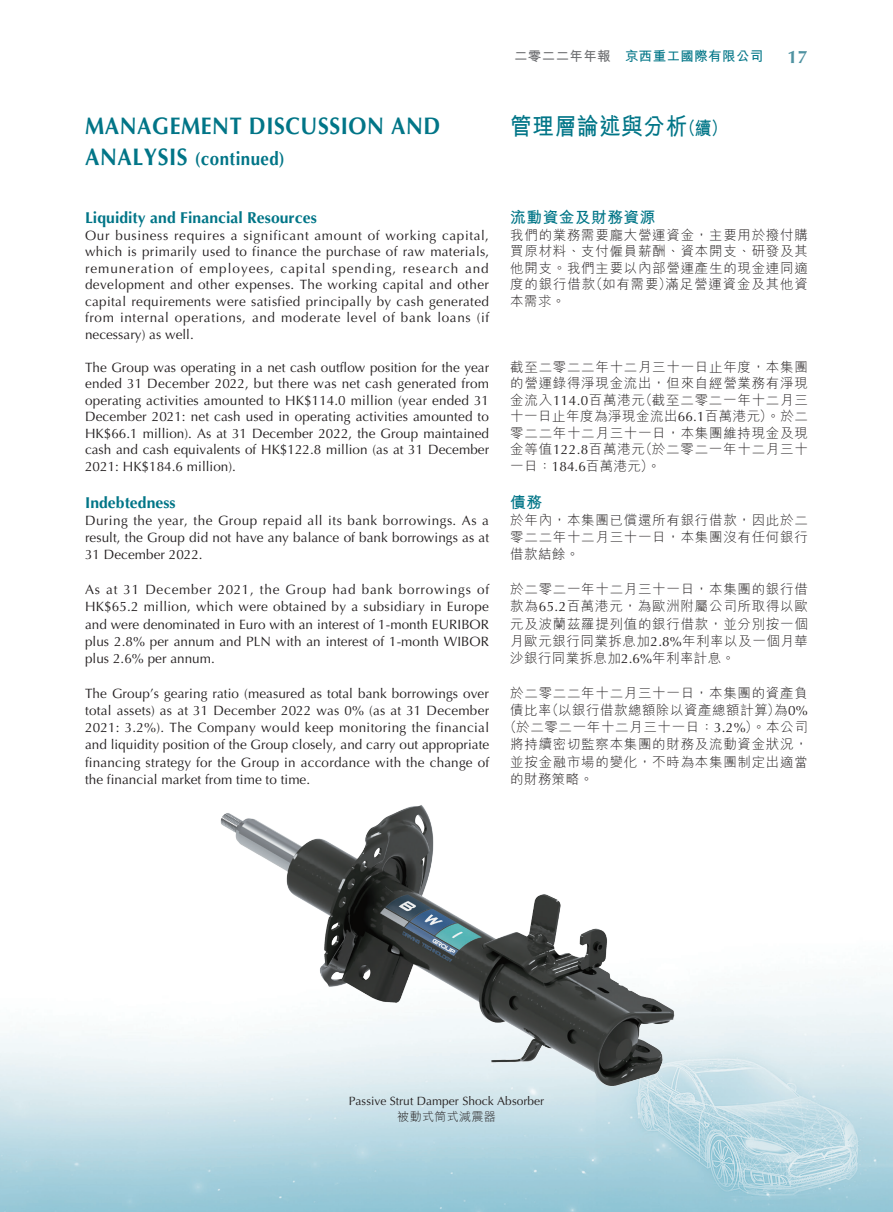
<style>
.page{position:relative;width:893px;height:1212px;background:#fff}
.page>*{position:absolute;margin:0;border:0;box-sizing:border-box;transform-origin:0 0}
.t1{font:700 24px "Optima LT Std";letter-spacing:.03em;color:#017587;scale:.9 1}
.t2{font:700 24px "M Hei HK";letter-spacing:.03em;color:#017587;scale:.9 1}
.t3{font:700 18.75px "Optima LT Std";letter-spacing:.03em;color:#017587;scale:.9 1}
.t4{font:700 18px "Optima LT Std";color:#4f92a1}
.t5{font:700 15.75px "Optima LT Std";letter-spacing:.005em;color:#017587}
.t6{font:700 15.75px "M Hei HK";letter-spacing:.03em;color:#017587}
.t7{font:13.5px/16.5px "Optima LT Std";letter-spacing:.005em;color:#231f20;text-align:justify}
.t8{font:300 13.5px/16.5px "M Hei HK";letter-spacing:.05em;color:#231f20;text-align:justify}
.t9{font:700 13.5px "M Hei HK";letter-spacing:.03em;color:#017587}
.t10{font:12px "Optima LT Std";letter-spacing:.005em;color:#231f20}
.t11{font:300 12px "M Hei HK";letter-spacing:.03em;color:#231f20}
.s1{font-size:24px}
.s2{color:#6c6d70}
.s3{font-size:18.75px}
.s4{font-family:"Optima LT Std";font-weight:400}
</style>
<div class="page">
<img style="left:0;top:981px;width:893px;height:231px">
<img style="left:191px;top:805px;width:511px;height:284px">
<h1 class="t1" style="left:85px;top:112px;width:396px">MANAGEMENT DISCUSSION AND</h1>
<h2 class="t3" style="left:85px;top:148px;width:224px"><span class="s1">ANALYSIS</span> (continued)</h2>
<p class="t5" style="left:85px;top:209px;width:233px">Liquidity and Financial Resources</p>
<p class="t7" style="left:85px;top:227px;width:406px">Our business requires a significant amount of working capital, which is primarily used to finance the purchase of raw materials, remuneration of employees, capital spending, research and development and other expenses. The working capital and other capital requirements were satisfied principally by cash generated from internal operations, and moderate level of bank loans (if necessary) as well.</p>
<p class="t7" style="left:85px;top:359px;width:406px">The Group was operating in a net cash outflow position for the year ended 31 December 2022, but there was net cash generated from operating activities amounted to HK$114.0 million (year ended 31<br>December 2021: net cash used in operating activities amounted to HK$66.1 million). As at 31 December 2022, the Group maintained cash and cash equivalents of HK$122.8 million (as at 31 December 2021: HK$184.6 million).</p>
<p class="t5" style="left:85px;top:493px;width:92px">Indebtedness</p>
<p class="t7" style="left:85px;top:512px;width:406px;line-height:17.2px">During the year, the Group repaid all its bank borrowings. As a result, the Group did not have any balance of bank borrowings as at 31 December 2022.</p>
<p class="t7" style="left:85px;top:581px;width:406px;line-height:17.2px">As at 31 December 2021, the Group had bank borrowings of HK$65.2 million, which were obtained by a subsidiary in Europe and were denominated in Euro with an interest of 1-month EURIBOR plus 2.8% per annum and PLN with an interest of 1-month WIBOR plus 2.6% per annum.</p>
<p class="t7" style="left:85px;top:684px;width:406px;line-height:17.2px">The Group’s gearing ratio (measured as total bank borrowings over total assets) as at 31 December 2022 was 0% (as at 31 December 2021: 3.2%). The Company would keep monitoring the financial and liquidity position of the Group closely, and carry out appropriate financing strategy for the Group in accordance with the change of the financial market from time to time.</p>
<p class="t9" style="left:514px;top:46px;width:251px"><span class="s2">二零二二年年報</span> 京西重工國際有限公司</p>
<h3 class="t4" style="left:787px;top:47px;width:22px">17</h3>
<h1 class="t2" style="left:510px;top:109px;width:243px">管理層論述與分析<span class="s3">（續）</span></h1>
<p class="t6" style="left:510px;top:206px;width:147px">流動資金及財務資源</p>
<p class="t8" style="left:510px;top:226px;width:299px">我們的業務需要龐大營運資金，主要用於撥付購買原材料、支付僱員薪酬、資本開支、研發及其他開支。我們主要以內部營運產生的現金連同適度的銀行借款（如有需要）滿足營運資金及其他資本需求。</p>
<p class="t8" style="left:510px;top:358px;width:299px">截至二零二二年十二月三十一日止年度，本集團的營運錄得淨現金流出，但來自經營業務有淨現金流入<span class="s4">114.0</span>百萬港元（截至二零二一年十二月三十一日止年度為淨現金流出<span class="s4">66.1</span>百萬港元）。於二零二二年十二月三十一日，本集團維持現金及現金等值<span class="s4">122.8</span>百萬港元（於二零二一年十二月三十一日：<span class="s4">184.6</span>百萬港元）。</p>
<p class="t6" style="left:510px;top:490px;width:33px">債務</p>
<p class="t8" style="left:510px;top:511px;width:299px;line-height:17.2px">於年內，本集團已償還所有銀行借款，因此於二零二二年十二月三十一日，本集團沒有任何銀行借款結餘。</p>
<p class="t8" style="left:510px;top:580px;width:299px;line-height:17.2px">於二零二一年十二月三十一日，本集團的銀行借款為<span class="s4">65.2</span>百萬港元，為歐洲附屬公司所取得以歐元及波蘭茲羅提列值的銀行借款，並分別按一個月歐元銀行同業拆息加<span class="s4">2.8%</span>年利率以及一個月華沙銀行同業拆息加<span class="s4">2.6%</span>年利率計息。</p>
<p class="t8" style="left:510px;top:684px;width:299px">於二零二二年十二月三十一日，本集團的資產負</p>
<p class="t8" style="left:510px;top:701px;width:299px">債比率（以銀行借款總額除以資產總額計算）為<span class="s4">0%</span></p>
<p class="t8" style="left:503px;top:719px;width:306px">（於二零二一年十二月三十一日：<span class="s4">3.2%</span>）。本公司</p>
<p class="t8" style="left:510px;top:736px;width:299px">將持續密切監察本集團的財務及流動資金狀況，</p>
<p class="t8" style="left:510px;top:753px;width:299px">並按金融市場的變化，不時為本集團制定出適當</p>
<p class="t8" style="left:510px;top:770px;width:84px">的財務策略。</p>
<p class="t10" style="left:349px;top:1093px;width:197px">Passive Strut Damper Shock Absorber</p>
<p class="t11" style="left:397px;top:1110px;width:100px">被動式筒式減震器</p>
</div>
